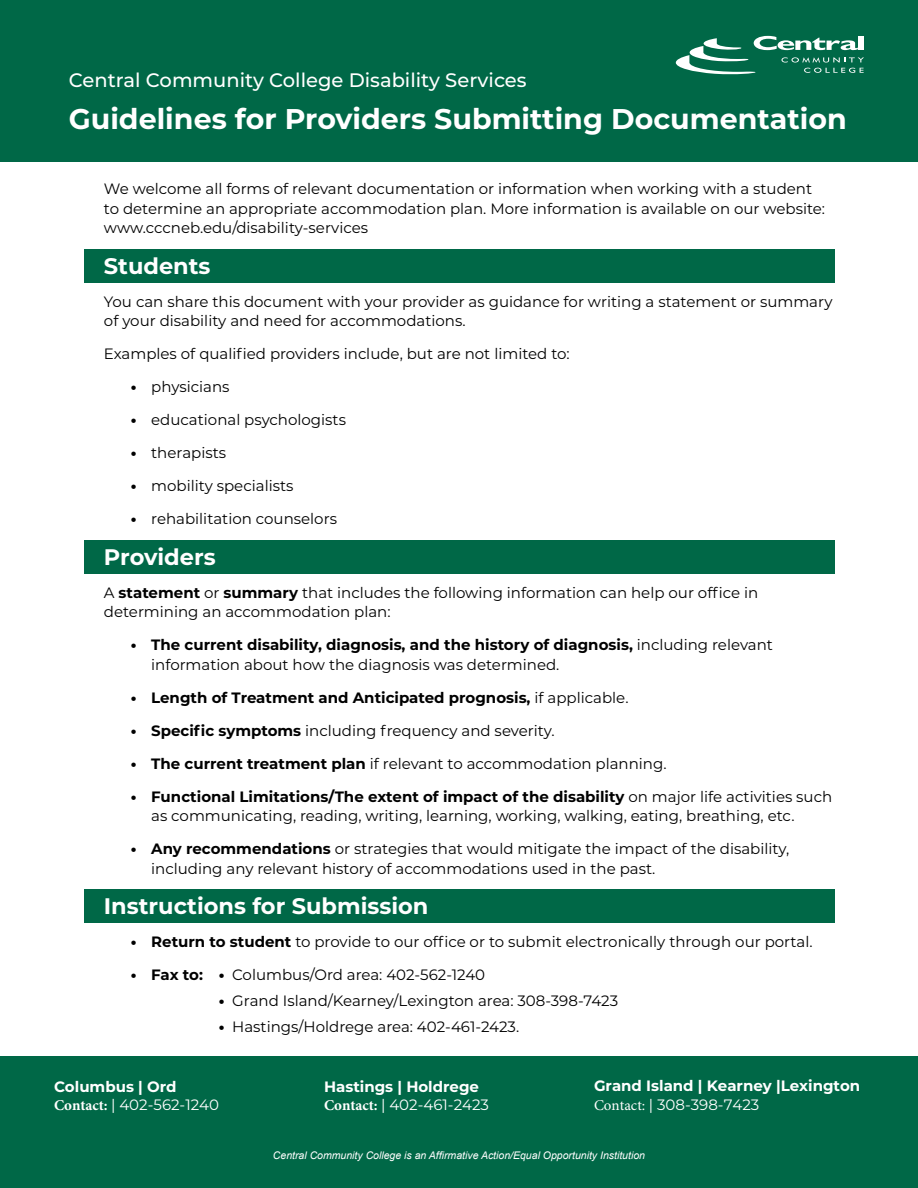
<style>
.page{position:relative;width:918px;height:1188px;background:#fff}
.page>*{position:absolute;margin:0;border:0;box-sizing:border-box;transform-origin:0 0}
.t1{font:700 28.5px "Montserrat";color:#fff}
.t2{font:700 22.5px "Montserrat";color:#fff}
.t3{font:500 19.5px "Montserrat";color:#fff}
.Text{font:15px/19.5px "Montserrat";color:#000}
.P___Contact_Info{font:700 15px/18.5px "Montserrat";color:#fff}
.t4{font:700 15px "Montserrat";color:#000}
.P___Contact_Info-2{font:15px/18.5px "Montserrat";color:#fff}
.Sources{font:italic 10.5px "Arial";color:#fff}
.s1{font-weight:800}
.s2{font-weight:700}
.s3{font-weight:400}
.s4{font-family:"Minion Pro";font-weight:700}
.s5{font-family:"Minion Pro"}
.s6{font-family:"Minion Pro";font-weight:400}
</style>
<div class="page">
<div style="left:0;top:0;width:918px;height:162px;background:#006847"></div>
<svg style="left:676px;top:36px;width:188px;height:38px"></svg>
<div style="left:84px;top:249px;width:750px;height:34px;background:#006847"></div>
<div style="left:84px;top:540px;width:750px;height:34px;background:#006847"></div>
<div style="left:84px;top:889px;width:750px;height:34px;background:#006847"></div>
<div style="left:0;top:1056px;width:918px;height:132px;background:#006847"></div>
<h1 class="t3" style="left:69px;top:67px;width:459px">Central Community College Disability Services</h1>
<h1 class="t1" style="left:69px;top:98px;width:779px">Guidelines for Providers Submitting Documentation</h1>
<p class="Text" style="left:104px;top:179px;width:723px">We welcome all forms of relevant documentation or information when working with a student to determine an appropriate accommodation plan. More information is available on our website: www.cccneb.edu/disability-services</p>
<h2 class="t2" style="left:104px;top:250px;width:108px">Students</h2>
<p class="Text" style="left:104px;top:291px;width:730px">You can share this document with your provider as guidance for writing a statement or summary of your disability and need for accommodations.</p>
<p class="Text" style="left:104px;top:344px;width:467px">Examples of qualified providers include, but are not limited to:</p>
<p class="Text" style="left:131px;top:377px;width:100px"><span class="s1">•</span> physicians</p>
<p class="Text" style="left:131px;top:410px;width:217px"><span class="s1">•</span> educational psychologists</p>
<p class="Text" style="left:131px;top:443px;width:97px"><span class="s1">•</span> therapists</p>
<p class="Text" style="left:131px;top:476px;width:164px"><span class="s1">•</span> mobility specialists</p>
<p class="Text" style="left:131px;top:509px;width:208px"><span class="s1">•</span> rehabilitation counselors</p>
<h2 class="t2" style="left:104px;top:541px;width:113px">Providers</h2>
<p class="Text" style="left:104px;top:582px;width:656px">A <span class="s2">statement</span> or <span class="s2">summary</span> that includes the following information can help our office in determining an accommodation plan:</p>
<p class="Text" style="left:151px;top:635px;width:623px;text-indent:-20px"><span class="s1">•</span> <span class="s2">The current disability, diagnosis, and the history of diagnosis,</span> including relevant information about how the diagnosis was determined.</p>
<p class="t4" style="left:131px;top:687px;width:499px"><span class="s1">•</span> Length of Treatment and Anticipated prognosis, <span class="s3">if applicable.</span></p>
<p class="Text" style="left:131px;top:720px;width:425px"><span class="s1">•</span> <span class="s2">Specific symptoms</span> including frequency and severity.</p>
<p class="Text" style="left:131px;top:753px;width:537px"><span class="s1">•</span> <span class="s2">The current treatment plan</span> if relevant to accommodation planning.</p>
<p class="Text" style="left:151px;top:786px;width:683px;text-indent:-20px"><span class="s1">•</span> <span class="s2">Functional Limitations/The extent of impact of the disability</span> on major life activities such as communicating, reading, writing, learning, working, walking, eating, breathing, etc.</p>
<p class="Text" style="left:151px;top:839px;width:640px;text-indent:-20px"><span class="s1">•</span> <span class="s2">Any recommendations</span> or strategies that would mitigate the impact of the disability, including any relevant history of accommodations used in the past.</p>
<h2 class="t2" style="left:104px;top:890px;width:326px">Instructions for Submission</h2>
<p class="Text" style="left:131px;top:932px;width:683px"><span class="s1">•</span> <span class="s2">Return to student</span> to provide to our office or to submit electronically through our portal.</p>
<p class="t4" style="left:131px;top:964px;width:74px"><span class="s1">•</span> Fax to:</p>
<p class="Text" style="left:219px;top:964px;width:268px"><span class="s1">•</span> Columbus/Ord area: 402-562-1240</p>
<p class="Text" style="left:219px;top:991px;width:401px"><span class="s1">•</span> Grand Island/Kearney/Lexington area: 308-398-7423</p>
<p class="Text" style="left:219px;top:1017px;width:302px"><span class="s1">•</span> Hastings/Holdrege area: 402-461-2423.</p>
<p class="P___Contact_Info-2" style="left:54px;top:1077px;width:167px"><span class="s2">Columbus | Ord<br></span><span class="s4">Contact:</span> | 402-562-1240</p>
<p class="P___Contact_Info" style="left:324px;top:1077px;width:167px">Hastings | Holdrege<br><span class="s5">Contact:</span> <span class="s3">| 402-461-2423</span></p>
<p class="P___Contact_Info" style="left:594px;top:1075px;width:268px;line-height:19.5px">Grand Island | Kearney |Lexington<br><span class="s6">Contact:</span> <span class="s3">| 308-398-7423</span></p>
<p class="Sources" style="left:273px;top:1148px;width:374px">Central Community College is an Affirmative Action/Equal Opportunity Institution</p>
</div>
